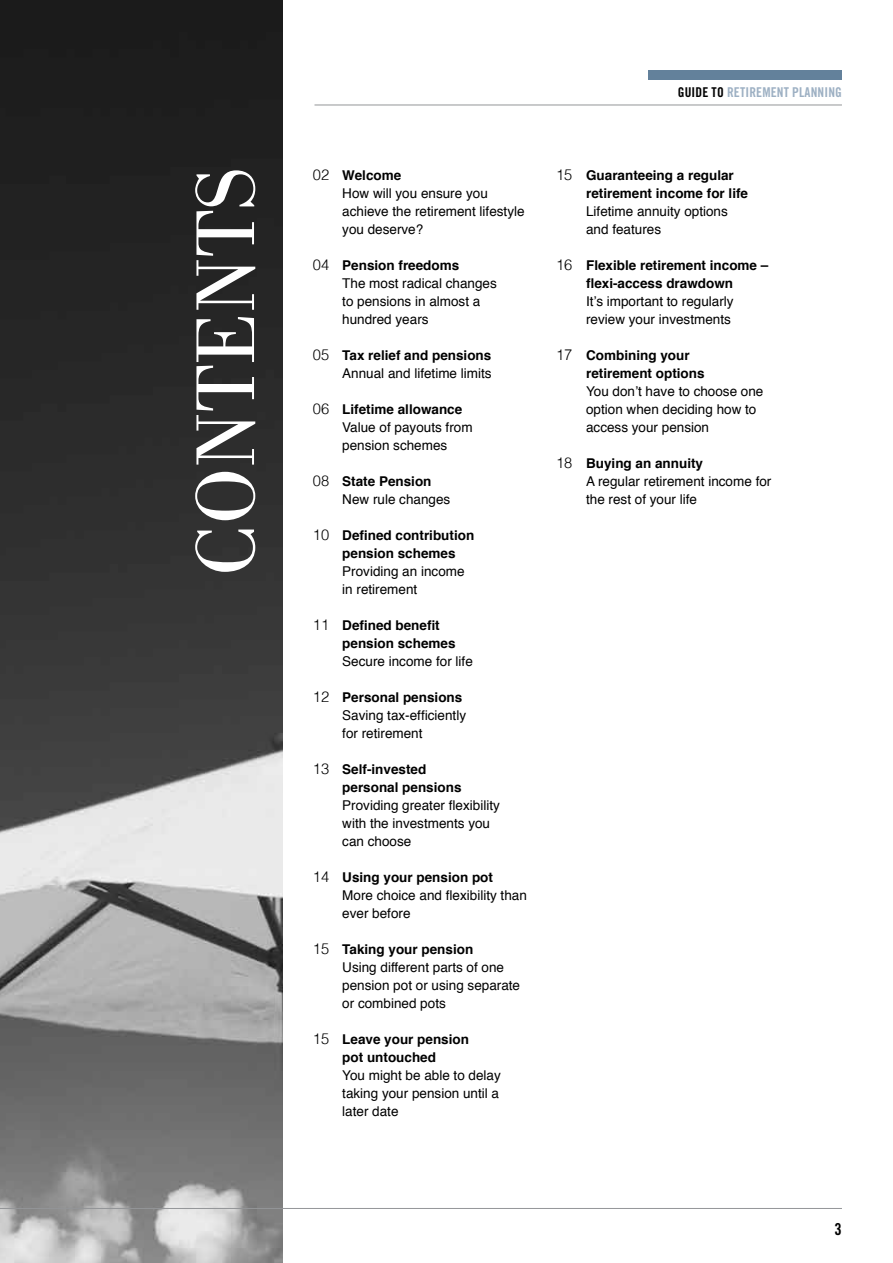
<style>
.page{position:relative;width:893px;height:1263px;background:#fff}
.page>*{position:absolute;margin:0;border:0;box-sizing:border-box;transform-origin:0 0}
.t1{font:86.1px "Bodoni";color:#fff}
.t2{font:16.5px "Trade Gothic Bold Cond Twenty";color:#000}
.t3{font:300 15px "Helvetica";color:#000}
.t4{font:13.5px/18px "Helvetica";color:#000}
.t5{font:700 13.5px/18px "Helvetica";color:#000}
.t6{font:13.5px "Trade Gothic Bold Cond Twenty";letter-spacing:.01em;color:#9db0c3}
.s1{color:#000}
</style>
<div class="page">
<img style="left:0;top:0;width:282px;height:1263px">
<hr style="left:314px;top:105px;width:528px;height:1px;background:#939598">
<div style="left:648px;top:70px;width:194px;height:10px;background:#63819b"></div>
<hr style="left:0;top:1208px;width:842px;height:1px;background:#939598">
<p class="t3" style="left:313px;top:168px;width:18px">02</p>
<h1 class="t1" style="left:178px;top:576px;width:410px;rotate:-90deg">CONTENTS</h1>
<p class="t5" style="left:342px;top:167px;width:61px">Welcome</p>
<p class="t4" style="left:342px;top:185px;width:184px">How will you ensure you achieve the retirement lifestyle you deserve?</p>
<p class="t5" style="left:342px;top:257px;width:119px">Pension freedoms</p>
<p class="t4" style="left:342px;top:275px;width:156px">The most radical changes to pensions in almost a hundred years</p>
<p class="t5" style="left:342px;top:347px;width:151px">Tax relief and pensions</p>
<p class="t4" style="left:342px;top:365px;width:151px">Annual and lifetime limits</p>
<p class="t5" style="left:342px;top:401px;width:122px">Lifetime allowance</p>
<p class="t4" style="left:342px;top:419px;width:132px">Value of payouts from pension schemes</p>
<p class="t5" style="left:342px;top:473px;width:91px">State Pension</p>
<p class="t4" style="left:342px;top:491px;width:110px">New rule changes</p>
<p class="t5" style="left:342px;top:527px;width:134px">Defined contribution pension schemes</p>
<p class="t4" style="left:342px;top:563px;width:124px">Providing an income in retirement</p>
<p class="t5" style="left:342px;top:617px;width:115px">Defined benefit pension schemes</p>
<p class="t4" style="left:342px;top:653px;width:132px">Secure income for life</p>
<p class="t5" style="left:342px;top:689px;width:122px">Personal pensions</p>
<p class="t4" style="left:342px;top:707px;width:125px">Saving tax-efficiently for retirement</p>
<p class="t5" style="left:342px;top:761px;width:121px">Self-invested personal pensions</p>
<p class="t4" style="left:342px;top:797px;width:159px">Providing greater flexibility with the investments you can choose</p>
<p class="t5" style="left:342px;top:869px;width:152px">Using your pension pot</p>
<p class="t4" style="left:342px;top:887px;width:186px">More choice and flexibility than ever before</p>
<p class="t5" style="left:342px;top:941px;width:133px">Taking your pension</p>
<p class="t4" style="left:342px;top:959px;width:179px">Using different parts of one pension pot or using separate or combined pots</p>
<p class="t5" style="left:342px;top:1031px;width:128px">Leave your pension pot untouched</p>
<p class="t4" style="left:342px;top:1067px;width:160px">You might be able to delay taking your pension until a later date</p>
<p class="t3" style="left:313px;top:258px;width:18px">04</p>
<p class="t3" style="left:313px;top:348px;width:18px">05</p>
<p class="t3" style="left:313px;top:402px;width:18px">06</p>
<p class="t3" style="left:313px;top:474px;width:18px">08</p>
<p class="t3" style="left:313px;top:528px;width:18px">10</p>
<p class="t3" style="left:313px;top:618px;width:18px">11</p>
<p class="t3" style="left:313px;top:690px;width:18px">12</p>
<p class="t3" style="left:313px;top:762px;width:18px">13</p>
<p class="t3" style="left:313px;top:870px;width:18px">14</p>
<p class="t3" style="left:313px;top:942px;width:18px">15</p>
<p class="t3" style="left:313px;top:1032px;width:18px">15</p>
<p class="t6" style="left:678px;top:84px;width:166px"><span class="s1">GUIDE TO</span> RETIREMENT PLANNING</p>
<p class="t3" style="left:556px;top:168px;width:18px">15</p>
<p class="t3" style="left:556px;top:258px;width:18px">16</p>
<p class="t3" style="left:556px;top:348px;width:18px">17</p>
<p class="t3" style="left:556px;top:456px;width:18px">18</p>
<p class="t5" style="left:586px;top:167px;width:164px">Guaranteeing a regular retirement income for life</p>
<p class="t4" style="left:586px;top:203px;width:143px">Lifetime annuity options and features</p>
<p class="t5" style="left:586px;top:257px;width:184px">Flexible retirement income – flexi-access drawdown</p>
<p class="t4" style="left:586px;top:293px;width:149px">It’s important to regularly review your investments</p>
<p class="t5" style="left:586px;top:347px;width:120px">Combining your retirement options</p>
<p class="t4" style="left:586px;top:383px;width:179px">You don’t have to choose one option when deciding how to access your pension</p>
<p class="t5" style="left:586px;top:455px;width:119px">Buying an annuity</p>
<p class="t4" style="left:586px;top:473px;width:187px">A regular retirement income for the rest of your life</p>
<p class="t2" style="left:835px;top:1219px;width:9px">3</p>
</div>
